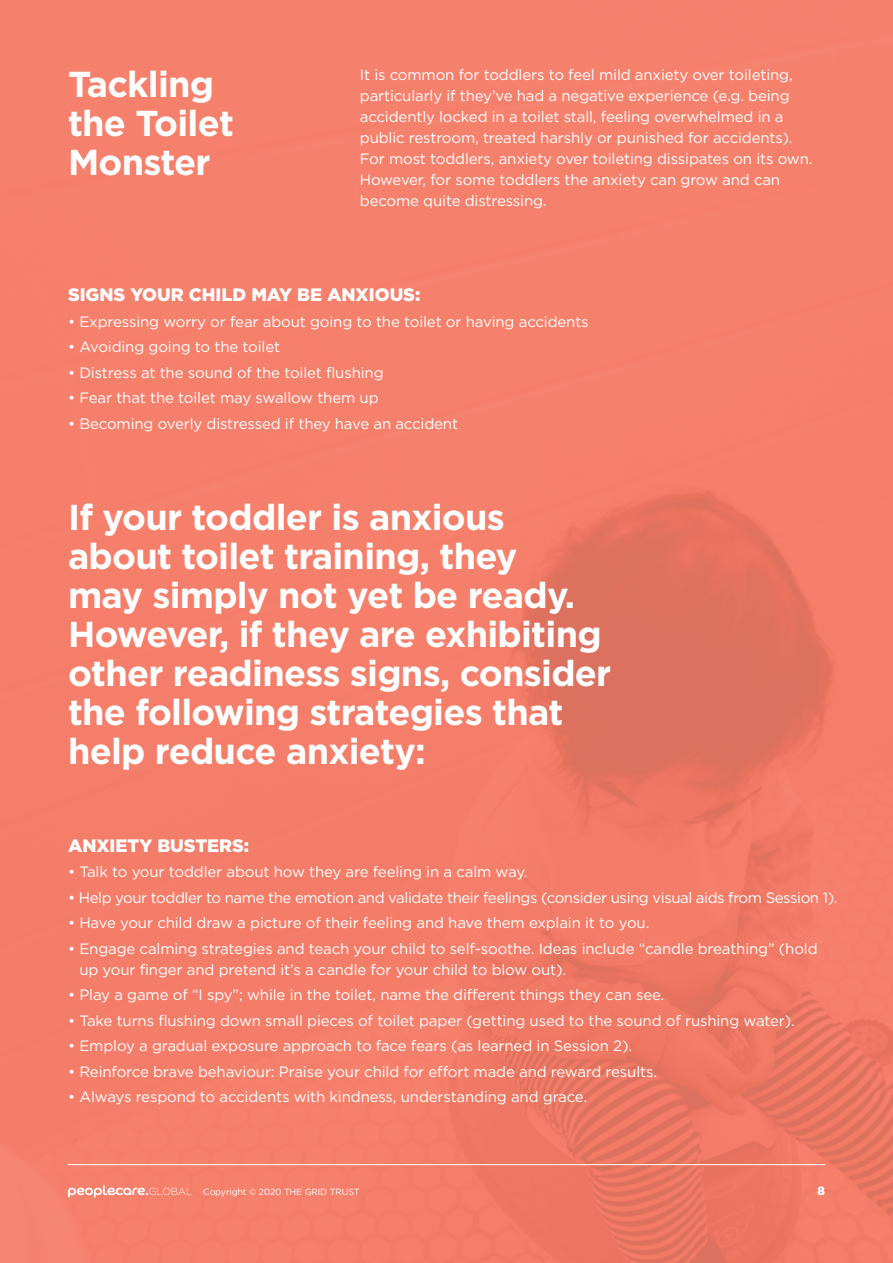
<style>
.page{position:relative;width:893px;height:1263px;background:#f47e69}
.page>*{position:absolute;margin:0;border:0;box-sizing:border-box;transform-origin:0 0}
.t1{font:700 36px/39px "Gotham";letter-spacing:-.02em;color:#fff}
.t2{font:900 18px "Gotham";color:#fff}
.t3{font:15px/21px "Gotham";letter-spacing:-.01em;color:#fff}
.t4{font:15px "Gotham";letter-spacing:-.03em;color:#fff}
.t5{font:900 12px "Gotham";color:#fff}
.t6{font:9px "Gotham";letter-spacing:-.02em;color:#fff}
</style>
<div class="page">
<hr style="left:68px;top:1164px;width:757px;height:1px;background:#fff">
<svg style="left:68px;top:1185px;width:124px;height:12px"></svg>
<h1 class="t1" style="left:68px;top:64px;width:167px">Tackling the Toilet<br>Monster</h1>
<p class="t3" style="left:360px;top:64px;width:454px">It is common for toddlers to feel mild anxiety over toileting, particularly if they’ve had a negative experience (e.g. being accidently locked in a toilet stall, feeling overwhelmed in a public restroom, treated harshly or punished for accidents).<br>For most toddlers, anxiety over toileting dissipates on its own.<br>However, for some toddlers the anxiety can grow and can become quite distressing.</p>
<p class="t2" style="left:68px;top:283px;width:354px">SIGNS YOUR CHILD MAY BE ANXIOUS:</p>
<p class="t3" style="left:68px;top:311px;width:522px">• Expressing worry or fear about going to the toilet or having accidents</p>
<p class="t3" style="left:68px;top:336px;width:214px">• Avoiding going to the toilet</p>
<p class="t3" style="left:68px;top:362px;width:317px">• Distress at the sound of the toilet flushing</p>
<p class="t3" style="left:68px;top:387px;width:312px">• Fear that the toilet may swallow them up</p>
<p class="t3" style="left:68px;top:413px;width:391px">• Becoming overly distressed if they have an accident</p>
<h1 class="t1" style="left:68px;top:498px;width:545px">If your toddler is anxious about toilet training, they<br>may simply not yet be ready.<br>However, if they are exhibiting other readiness signs, consider the following strategies that help reduce anxiety:</h1>
<p class="t2" style="left:68px;top:833px;width:183px">ANXIETY BUSTERS:</p>
<p class="t3" style="left:68px;top:861px;width:461px">• Talk to your toddler about how they are feeling in a calm way.</p>
<p class="t4" style="left:68px;top:888px;width:771px">• Help your toddler to name the emotion and validate their feelings (consider using visual aids from Session 1).</p>
<p class="t3" style="left:68px;top:912px;width:583px">• Have your child draw a picture of their feeling and have them explain it to you.</p>
<p class="t3" style="left:79px;top:938px;width:740px;text-indent:-11px">• Engage calming strategies and teach your child to self-soothe. Ideas include “candle breathing” (hold up your finger and pretend it’s a candle for your child to blow out).</p>
<p class="t3" style="left:68px;top:984px;width:598px">• Play a game of “I spy”; while in the toilet, name the different things they can see.</p>
<p class="t3" style="left:68px;top:1010px;width:728px">• Take turns flushing down small pieces of toilet paper (getting used to the sound of rushing water).</p>
<p class="t3" style="left:68px;top:1035px;width:566px">• Employ a gradual exposure approach to face fears (as learned in Session 2).</p>
<p class="t3" style="left:68px;top:1061px;width:591px">• Reinforce brave behaviour: Praise your child for effort made and reward results.</p>
<p class="t3" style="left:68px;top:1086px;width:521px">• Always respond to accidents with kindness, understanding and grace.</p>
<p class="t6" style="left:203px;top:1186px;width:158px">Copyright © 2020 THE GRID TRUST</p>
<p class="t5" style="left:817px;top:1182px;width:9px">8</p>
</div>
